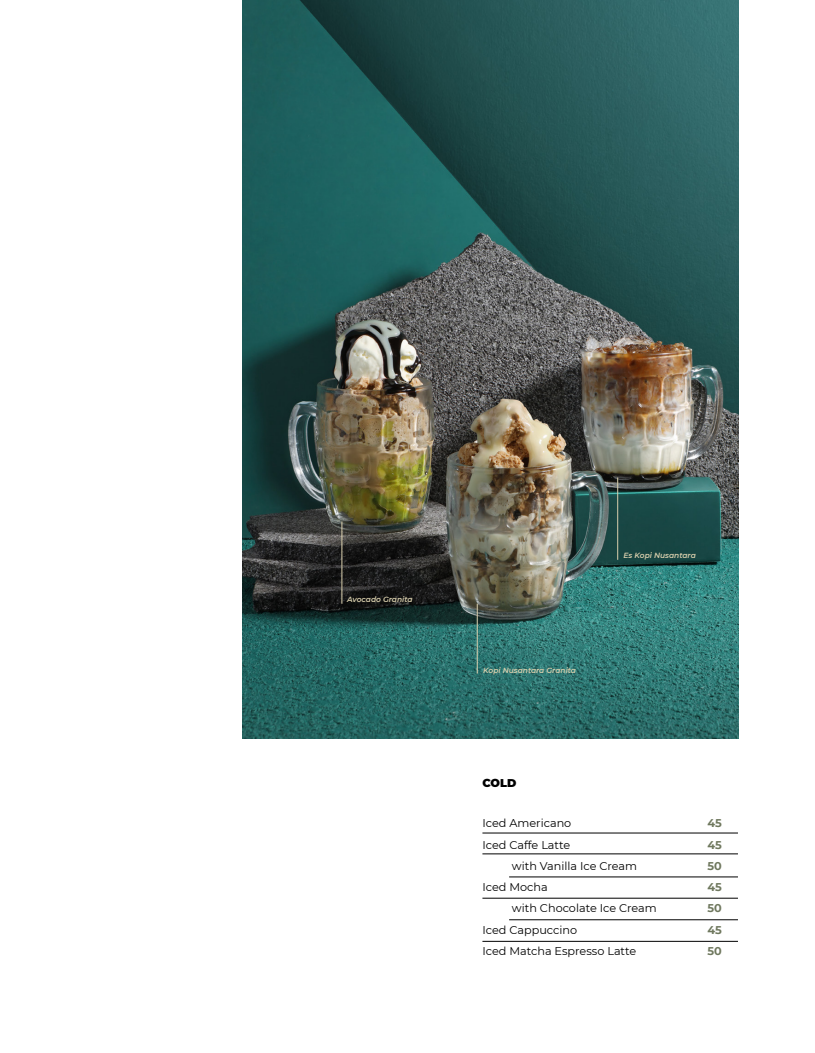
<style>
.page{position:relative;width:815px;height:1053px;background:#fff}
.page>*{position:absolute;margin:0;border:0;box-sizing:border-box;transform-origin:0 0}
.t1{font:11.25px "Montserrat";color:#000}
.t2{font:700 11.25px "Montserrat";color:#6f785e}
.t3{font:900 11.25px "Montserrat";color:#000}
.t4{font:italic 600 7.5px "Montserrat";color:#d9cfad}
</style>
<div class="page">
<img style="left:242px;top:0;width:497px;height:738px">
<hr style="left:482px;top:832px;width:256px;height:1px;background:#000">
<hr style="left:482px;top:853px;width:256px;height:1px;background:#000">
<hr style="left:509px;top:919px;width:229px;height:1px;background:#000">
<hr style="left:482px;top:940px;width:256px;height:1px;background:#000">
<hr style="left:509px;top:876px;width:229px;height:1px;background:#000">
<hr style="left:482px;top:897px;width:256px;height:1px;background:#000">
<hr style="left:342px;top:521px;width:1px;height:82px;background:#d9cfad">
<hr style="left:477px;top:603px;width:1px;height:70px;background:#d9cfad">
<hr style="left:617px;top:477px;width:1px;height:82px;background:#d9cfad">
<p class="t4" style="left:347px;top:593px;width:67px">Avocado Granita</p>
<p class="t4" style="left:483px;top:665px;width:94px">Kopi Nusantara Granita</p>
<p class="t4" style="left:624px;top:550px;width:74px">Es Kopi Nusantara</p>
<p class="t3" style="left:482px;top:774px;width:35px">COLD</p>
<p class="t1" style="left:482px;top:815px;width:90px">Iced Americano</p>
<p class="t2" style="left:707px;top:815px;width:16px">45</p>
<p class="t1" style="left:482px;top:836px;width:89px">Iced Caffe Latte</p>
<p class="t2" style="left:707px;top:836px;width:16px">45</p>
<p class="t1" style="left:512px;top:858px;width:127px">with Vanilla Ice Cream</p>
<p class="t2" style="left:707px;top:857px;width:16px">50</p>
<p class="t1" style="left:482px;top:879px;width:67px">Iced Mocha</p>
<p class="t2" style="left:707px;top:879px;width:16px">45</p>
<p class="t1" style="left:512px;top:900px;width:146px">with Chocolate Ice Cream</p>
<p class="t2" style="left:707px;top:900px;width:16px">50</p>
<p class="t1" style="left:482px;top:921px;width:96px">Iced Cappuccino</p>
<p class="t2" style="left:707px;top:921px;width:16px">45</p>
<p class="t1" style="left:482px;top:943px;width:155px">Iced Matcha Espresso Latte</p>
<p class="t2" style="left:707px;top:942px;width:16px">50</p>
</div>
